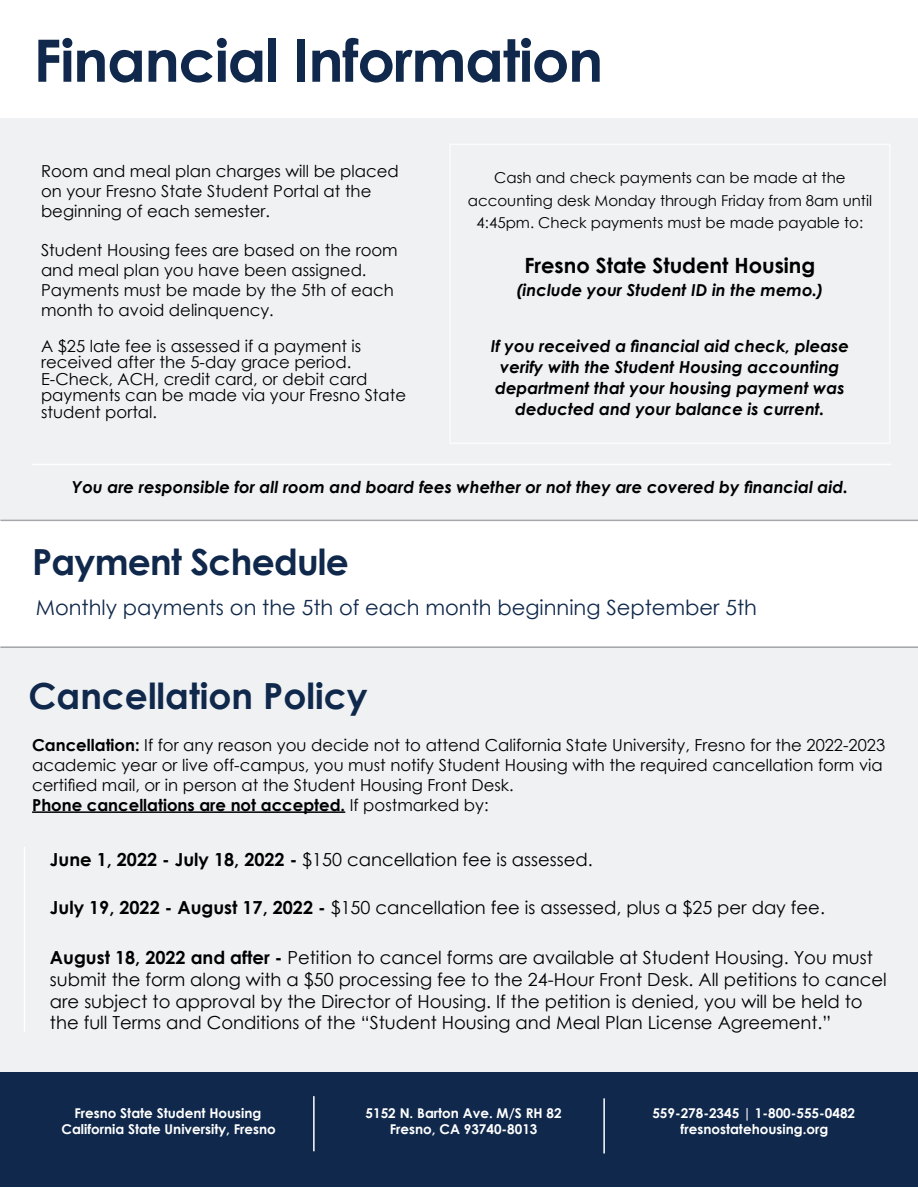
<style>
.page{position:relative;width:918px;height:1188px;background:#fff}
.page>*{position:absolute;margin:0;border:0;box-sizing:border-box;transform-origin:0 0}
.t1{font:700 58.5px "Century Gothic";letter-spacing:-.02em;color:#0f284b}
.t2{font:700 36px "Century Gothic";color:#0f284b}
.t3{font:700 36px "Century Gothic";letter-spacing:-.02em;color:#0f284b}
.t4{font:21px "Century Gothic";color:#0f284b}
.t5{font:700 21px "Century Gothic";color:#000}
.t6{font:18px/21.6px "Century Gothic";color:#000}
.t7{font:16.5px/19.8px "Century Gothic";color:#000}
.t8{font:italic 700 16.5px/21px "Century Gothic";color:#000;text-align:center}
.t9{font:15px/22.5px "Century Gothic";color:#000;text-align:center}
.t10{font:700 13.5px/16.2px "Century Gothic";color:#fff;text-align:center}
.s1{font-weight:700}
</style>
<div class="page">
<div style="left:0;top:646px;width:918px;height:434px;background:#eff1f2"></div>
<div style="left:0;top:1072px;width:918px;height:115px;background:#0f284b"></div>
<div style="left:0;top:118px;width:918px;height:402px;background:#eff1f2"></div>
<hr style="left:32px;top:811px;width:313px;height:2px;background:#000">
<hr style="left:32px;top:464px;width:859px;height:1px;background:#fff">
<hr style="left:24px;top:847px;width:1px;height:185px;background:#fff">
<hr style="left:0;top:646px;width:918px;height:2px;background:#a5a7aa">
<hr style="left:0;top:520px;width:918px;height:1px;background:#a5a7aa">
<div style="left:449px;top:144px;width:442px;height:300px;border:2px solid #fafcfc"></div>
<hr style="left:313px;top:1096px;width:2px;height:55px;background:#fff">
<hr style="left:603px;top:1098px;width:2px;height:55px;background:#fff">
<h1 class="t1" style="left:33px;top:16px;width:571px">Financial Information</h1>
<p class="t7" style="left:41px;top:161px;width:359px">Room and meal plan charges will be placed on your Fresno State Student Portal at the beginning of each semester.</p>
<p class="t7" style="left:41px;top:240px;width:358px">Student Housing fees are based on the room and meal plan you have been assigned.<br>Payments must be made by the 5th of each month to avoid delinquency.</p>
<p class="t7" style="left:41px;top:337px;width:367px;line-height:16.5px">A $25 late fee is assessed if a payment is received after the 5-day grace period.<br>E-Check, ACH, credit card, or debit card payments can be made via your Fresno State student portal.</p>
<p class="t9" style="left:468px;top:166px;width:406px">Cash and check payments can be made at the accounting desk Monday through Friday from 8am until<br>4:45pm. Check payments must be made payable to:</p>
<p class="t5" style="left:524px;top:249px;width:293px">Fresno State Student Housing</p>
<p class="t8" style="left:516px;top:278px;width:309px">(include your Student ID in the memo.)</p>
<p class="t8" style="left:491px;top:335px;width:360px">If you received a financial aid check, please verify with the Student Housing accounting department that your housing payment was deducted and your balance is current.</p>
<p class="t8" style="left:72px;top:476px;width:777px">You are responsible for all room and board fees whether or not they are covered by financial aid.</p>
<h2 class="t3" style="left:32px;top:534px;width:318px">Payment Schedule</h2>
<p class="t4" style="left:36px;top:593px;width:723px">Monthly payments on the 5th of each month beginning September 5th</p>
<h2 class="t2" style="left:29px;top:668px;width:341px">Cancellation Policy</h2>
<p class="t7" style="left:32px;top:735px;width:855px"><span class="s1">Cancellation:</span> If for any reason you decide not to attend California State University, Fresno for the 2022-2023 academic year or live off-campus, you must notify Student Housing with the required cancellation form via certified mail, or in person at the Student Housing Front Desk.<br><span class="s1">Phone cancellations are not accepted.</span> If postmarked by:</p>
<p class="t6" style="left:50px;top:849px;width:544px"><span class="s1">June 1, 2022 - July 18, 2022 -</span> $150 cancellation fee is assessed.</p>
<p class="t6" style="left:50px;top:896px;width:777px"><span class="s1">July 19, 2022 - August 17, 2022 -</span> $150 cancellation fee is assessed, plus a $25 per day fee.</p>
<p class="t6" style="left:50px;top:947px;width:838px"><span class="s1">August 18, 2022 and after -</span> Petition to cancel forms are available at Student Housing. You must submit the form along with a $50 processing fee to the 24-Hour Front Desk. All petitions to cancel are subject to approval by the Director of Housing. If the petition is denied, you will be held to the full Terms and Conditions of the “Student Housing and Meal Plan License Agreement.”</p>
<p class="t10" style="left:62px;top:1104px;width:216px">Fresno State Student Housing<br>California State University, Fresno</p>
<p class="t10" style="left:366px;top:1104px;width:198px">5152 N. Barton Ave. M/S RH 82<br>Fresno, CA 93740-8013</p>
<p class="t10" style="left:652px;top:1104px;width:204px">559-278-2345 | 1-800-555-0482 fresnostatehousing.org</p>
</div>
